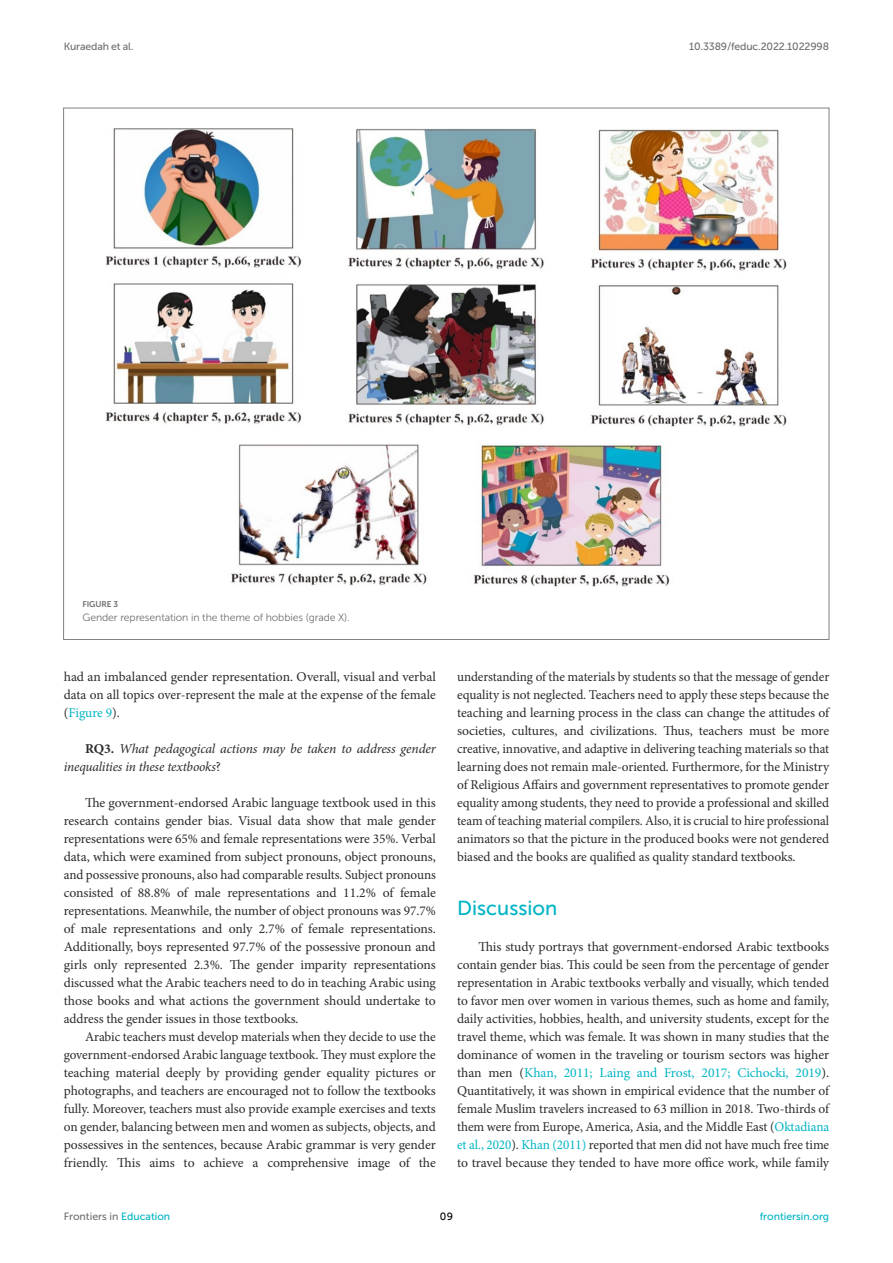
<style>
.page{position:relative;width:893px;height:1263px;background:#fff}
.page>*{position:absolute;margin:0;border:0;box-sizing:border-box;transform-origin:0 0}
.HEAD_1{font:20.25px "Museo Sans 500";color:#00b4c4}
.TEXT{font:13.5px/18px "Minion Pro";letter-spacing:-.005em;color:#2b2b2a;text-align:justify}
.TEXT_FLUSH{font:13.5px/18px "Minion Pro";letter-spacing:-.005em;color:#2b2b2a;text-align:justify}
.TEXT-2{font:italic 13.5px/18px "Minion Pro";letter-spacing:-.01em;color:#2b2b2a}
.t1{font:10.5px "Museo Sans 500";letter-spacing:-.015em;color:#706f70}
.FIG_LEG{font:10.5px "Museo Sans 300";letter-spacing:-.01em;color:#706f70}
.t2{font:10.5px "Museo Sans 500";color:#00b4c4}
.t3{font:10.5px "Museo Sans 500";color:#000}
.FIG_HD{font:8.25px "Museo Sans 700";letter-spacing:-.01em;color:#706f70}
.s1{color:#00b4c4}
.s2{font-weight:700;font-style:normal}
.s3{font-style:normal}
</style>
<div class="page">
<img style="left:105px;top:128px;width:682px;height:459px">
<p class="t1" style="left:64px;top:41px;width:71px">Kuraedah et al.</p>
<p class="t1" style="left:689px;top:41px;width:141px">10.3389/feduc.2022.1022998</p>
<p class="FIG_HD" style="left:83px;top:600px;width:37px">FIGURE 3</p>
<p class="FIG_LEG" style="left:83px;top:611px;width:269px">Gender representation in the theme of hobbies (grade X).</p>
<p class="TEXT_FLUSH" style="left:64px;top:668px;width:374px">had an imbalanced gender representation. Overall, visual and verbal data on all topics over-represent the male at the expense of the female (<span class="s1">Figure 9</span>).</p>
<p class="TEXT-2" style="left:64px;top:740px;width:374px;text-indent:21px"><span class="s2">RQ3.</span> What pedagogical actions may be taken to address gender inequalities in these textbooks<span class="s3">?</span></p>
<p class="TEXT" style="left:64px;top:794px;width:374px;text-indent:21px">The government-endorsed Arabic language textbook used in this research contains gender bias. Visual data show that male gender representations were 65% and female representations were 35%. Verbal data, which were examined from subject pronouns, object pronouns, and possessive pronouns, also had comparable results. Subject pronouns consisted of 88.8% of male representations and 11.2% of female representations. Meanwhile, the number of object pronouns was 97.7% of male representations and only 2.7% of female representations.<br>Additionally, boys represented 97.7% of the possessive pronoun and girls only represented 2.3%. The gender imparity representations discussed what the Arabic teachers need to do in teaching Arabic using those books and what actions the government should undertake to address the gender issues in those textbooks.</p>
<p class="TEXT" style="left:64px;top:1028px;width:374px;text-indent:21px">Arabic teachers must develop materials when they decide to use the government-endorsed Arabic language textbook. They must explore the teaching material deeply by providing gender equality pictures or photographs, and teachers are encouraged not to follow the textbooks fully. Moreover, teachers must also provide example exercises and texts on gender, balancing between men and women as subjects, objects, and possessives in the sentences, because Arabic grammar is very gender friendly. This aims to achieve a comprehensive image of the</p>
<p class="TEXT" style="left:457px;top:668px;width:374px">understanding of the materials by students so that the message of gender equality is not neglected. Teachers need to apply these steps because the teaching and learning process in the class can change the attitudes of societies, cultures, and civilizations. Thus, teachers must be more creative, innovative, and adaptive in delivering teaching materials so that learning does not remain male-oriented. Furthermore, for the Ministry of Religious Affairs and government representatives to promote gender equality among students, they need to provide a professional and skilled team of teaching material compilers. Also, it is crucial to hire professional animators so that the picture in the produced books were not gendered biased and the books are qualified as quality standard textbooks.</p>
<p class="HEAD_1" style="left:457px;top:897px;width:102px">Discussion</p>
<p class="TEXT_FLUSH" style="left:457px;top:938px;width:374px;text-indent:21px">This study portrays that government-endorsed Arabic textbooks contain gender bias. This could be seen from the percentage of gender representation in Arabic textbooks verbally and visually, which tended to favor men over women in various themes, such as home and family, daily activities, hobbies, health, and university students, except for the travel theme, which was female. It was shown in many studies that the dominance of women in the traveling or tourism sectors was higher than men (<span class="s1">Khan, 2011; Laing and Frost, 2017; Cichocki, 2019</span>).<br>Quantitatively, it was shown in empirical evidence that the number of female Muslim travelers increased to 63 million in 2018. Two-thirds of them were from Europe, America, Asia, and the Middle East (<span class="s1">Oktadiana et al., 2020</span>). <span class="s1">Khan (2011)</span> reported that men did not have much free time to travel because they tended to have more office work, while family</p>
<p class="t1" style="left:64px;top:1211px;width:108px">Frontiers in <span class="s1">Education</span></p>
<p class="t3" style="left:440px;top:1211px;width:15px">09</p>
<p class="t2" style="left:760px;top:1211px;width:71px">frontiersin.org</p>
</div>
